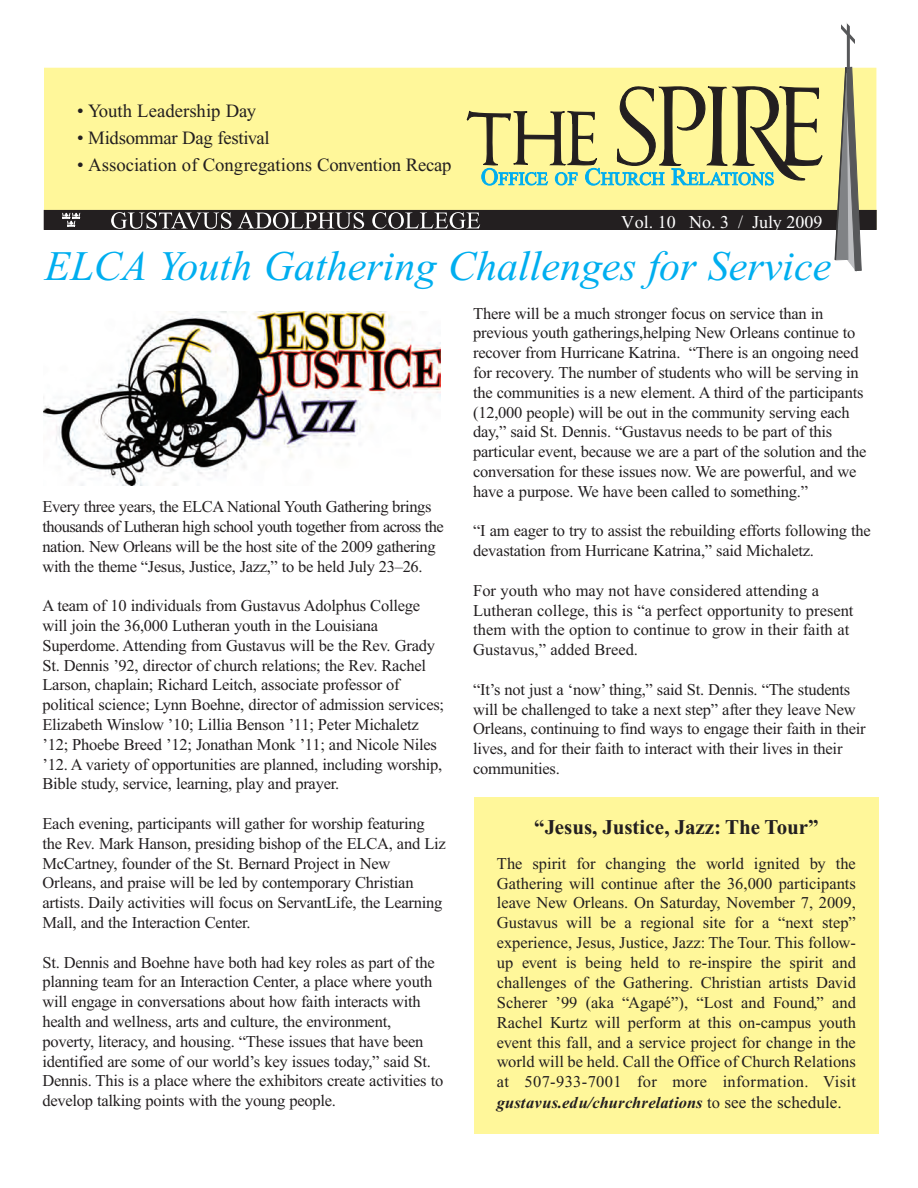
<style>
.page{position:relative;width:918px;height:1188px;background:#fff}
.page>*{position:absolute;margin:0;border:0;box-sizing:border-box;transform-origin:0 0}
.t1{font:italic 42px "Times New Roman";color:#00aeef}
.t2{font:700 21px "Times New Roman";color:#231f20}
.t3{font:18.75px "Times New Roman";letter-spacing:-.005em;color:#231f20}
.t4{font:18px "Times New Roman";color:#fff}
.t5{font:16.5px/19.8px "Times New Roman";letter-spacing:-.015em;color:#231f20}
.t6{font:16.5px/20px "Times New Roman";letter-spacing:.02em;color:#231f20;text-align:justify}
.s1{font-weight:700;font-style:italic}
.s2{font-size:17.25px}
</style>
<div class="page">
<div style="left:45px;top:68px;width:831px;height:161px;background:#fff79a"></div>
<div style="left:44px;top:210px;width:832px;height:19px;background:#231f20"></div>
<div style="left:44px;top:210px;width:832px;height:20px;border:1px solid #231f20"></div>
<hr style="left:847px;top:22px;width:3px;height:46px;background:#57585a">
<svg style="left:841px;top:22px;width:14px;height:28px"></svg>
<svg style="left:46px;top:209px;width:51px;height:18px"></svg>
<svg style="left:111px;top:212px;width:120px;height:17px"></svg>
<svg style="left:238px;top:212px;width:126px;height:17px"></svg>
<svg style="left:372px;top:66px;width:490px;height:205px"></svg>
<div style="left:474px;top:797px;width:404px;height:337px;background:#fff79a"></div>
<img style="left:43px;top:312px;width:398px;height:174px">
<p class="t3" style="left:77px;top:104px;width:181px">• Youth Leadership Day</p>
<p class="t3" style="left:77px;top:131px;width:194px">• Midsommar Dag festival</p>
<p class="t3" style="left:77px;top:158px;width:376px">• Association of Congregations Convention Recap</p>
<p class="t4" style="left:621px;top:216px;width:203px">Vol. 10 No. 3 / July 2009</p>
<p class="t1" style="left:45px;top:251px;width:788px">ELCA Youth Gathering Challenges for Service</p>
<p class="t5" style="left:42px;top:497px;width:403px">Every three years, the ELCA National Youth Gathering brings thousands of Lutheran high school youth together from across the nation. New Orleans will be the host site of the 2009 gathering with the theme “Jesus, Justice, Jazz,” to be held July 23–26.</p>
<p class="t5" style="left:42px;top:596px;width:403px">A team of 10 individuals from Gustavus Adolphus College will join the 36,000 Lutheran youth in the Louisiana Superdome. Attending from Gustavus will be the Rev. Grady St. Dennis ’92, director of church relations; the Rev. Rachel Larson, chaplain; Richard Leitch, associate professor of political science; Lynn Boehne, director of admission services; Elizabeth Winslow ’10; Lillia Benson ’11; Peter Michaletz ’12; Phoebe Breed ’12; Jonathan Monk ’11; and Nicole Niles ’12. A variety of opportunities are planned, including worship, Bible study, service, learning, play and prayer.</p>
<p class="t5" style="left:42px;top:813px;width:405px">Each evening, participants will gather for worship featuring the Rev. Mark Hanson, presiding bishop of the ELCA, and Liz McCartney, founder of the St. Bernard Project in New Orleans, and praise will be led by contemporary Christian artists. Daily activities will focus on ServantLife, the Learning Mall, and the Interaction Center.</p>
<p class="t5" style="left:42px;top:952px;width:402px">St. Dennis and Boehne have both had key roles as part of the planning team for an Interaction Center, a place where youth will engage in conversations about how faith interacts with health and wellness, arts and culture, the environment, poverty, literacy, and housing. “These issues that have been identified are some of our world’s key issues today,” said St.<br>Dennis. This is a place where the exhibitors create activities to develop talking points with the young people.</p>
<p class="t5" style="left:473px;top:303px;width:395px">There will be a much stronger focus on service than in previous youth gatherings,helping New Orleans continue to recover from Hurricane Katrina. “There is an ongoing need for recovery. The number of students who will be serving in the communities is a new element. A third of the participants (12,000 people) will be out in the community serving each day,” said St. Dennis. “Gustavus needs to be part of this particular event, because we are a part of the solution and the conversation for these issues now. We are powerful, and we have a purpose. We have been called to something.”</p>
<p class="t5" style="left:473px;top:521px;width:399px">“I am eager to try to assist the rebuilding efforts following the devastation from Hurricane Katrina,” said Michaletz.</p>
<p class="t5" style="left:473px;top:580px;width:382px">For youth who may not have considered attending a Lutheran college, this is “a perfect opportunity to present them with the option to continue to grow in their faith at Gustavus,” added Breed.</p>
<p class="t5" style="left:473px;top:679px;width:394px">“It’s not just a ‘now’ thing,” said St. Dennis. “The students will be challenged to take a next step” after they leave New Orleans, continuing to find ways to engage their faith in their lives, and for their faith to interact with their lives in their communities.</p>
<p class="t2" style="left:534px;top:820px;width:286px">“Jesus, Justice, Jazz: The Tour”</p>
<p class="t6" style="left:497px;top:855px;width:361px">The spirit for changing the world ignited by the Gathering will continue after the 36,000 participants leave New Orleans. On Saturday, November 7, 2009, Gustavus will be a regional site for a “next step” experience, Jesus, Justice, Jazz: The Tour. This follow&shy;up event is being held to re-inspire the spirit and challenges of the Gathering. Christian artists David Scherer ’99 (aka “Agapé”), “Lost and Found,” and Rachel Kurtz will perform at this on-campus youth event this fall, and a service project for change in the world will be held. Call the Office of Church Relations at 507-933-7001 for more information. Visit <span class="s1">gustavus.edu/churchrelations</span> to <span class="s2">see the schedule.</span></p>
</div>
